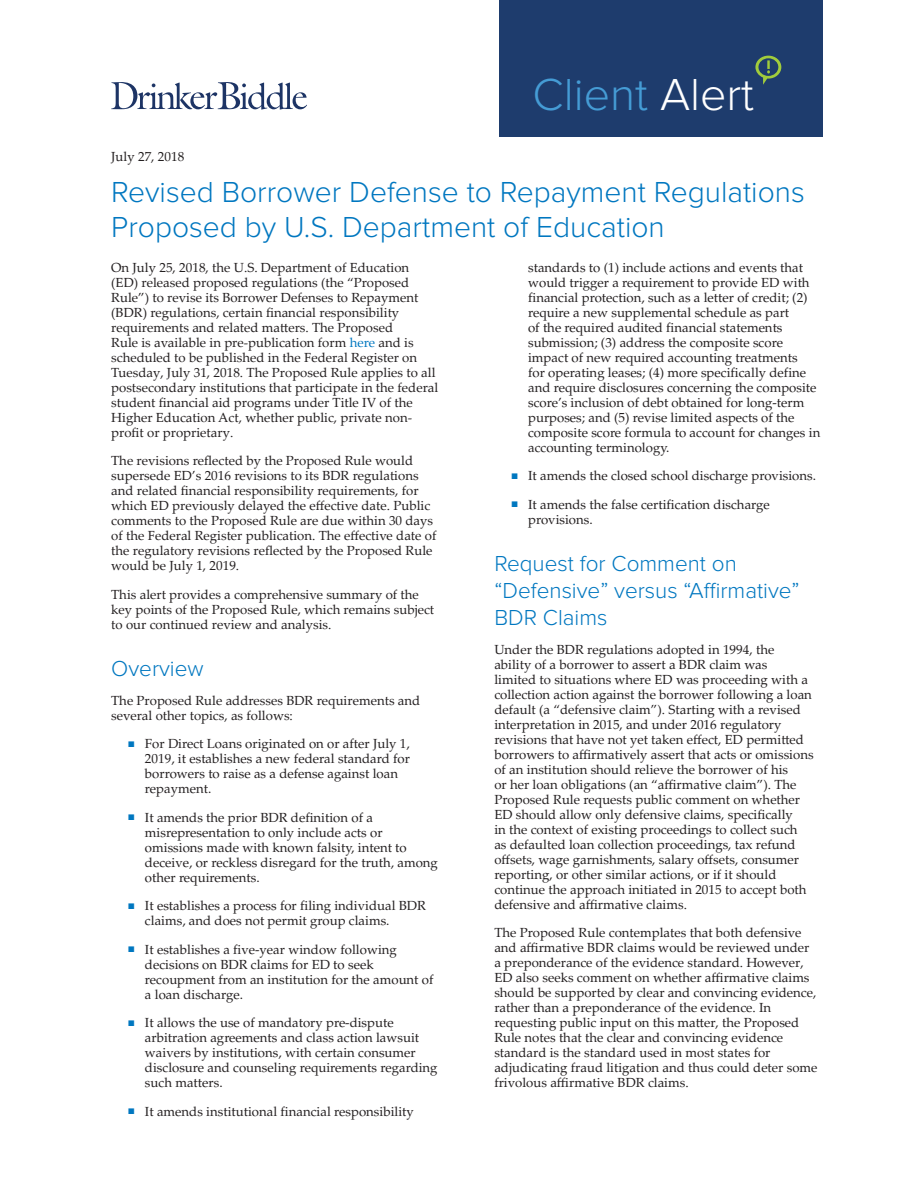
<style>
.page{position:relative;width:918px;height:1188px;background:#fff}
.page>*{position:absolute;margin:0;border:0;box-sizing:border-box;transform-origin:0 0}
.Lawyer_Office_and_or{font:300 46.5px "Proxima Nova";color:#459cd5}
.Title_-_Cover{font:300 30px/34.5px "Proxima Nova";color:#0077c0}
.Sub_Head{font:300 22.5px/27px "Proxima Nova";color:#0077c0}
.Body{font:13.2px/15px "Palatino Linotype";color:#231f20}
.t1{font:13.2px/15px "Palatino";color:#231f20}
.s1{color:#fff}
.s2{color:#0077c0}
.s3{font-family:"Proxima Nova";font-weight:300;font-size:9.75px;color:#0077c0}
</style>
<div class="page">
<svg style="left:111px;top:82px;width:196px;height:28px"></svg>
<div style="left:500px;top:0;width:324px;height:136px;background:#1e3c6d"></div>
<svg style="left:755px;top:56px;width:26px;height:29px"></svg>
<p class="Lawyer_Office_and_or" style="left:533px;top:67px;width:223px">Client <span class="s1">Alert</span></p>
<p class="Body" style="left:111px;top:148px;width:75px">July 27, 2018</p>
<p class="Title_-_Cover" style="left:111px;top:175px;width:695px">Revised Borrower Defense to Repayment Regulations<br>Proposed by U.S. Department of Education</p>
<p class="Body" style="left:111px;top:259px;width:329px">On July 25, 2018, the U.S. Department of Education (ED) released proposed regulations (the “Proposed Rule”) to revise its Borrower Defenses to Repayment (BDR) regulations, certain financial responsibility requirements and related matters. The Proposed<br>Rule is available in pre-publication form <span class="s2">here</span> and is scheduled to be published in the Federal Register on Tuesday, July 31, 2018. The Proposed Rule applies to all postsecondary institutions that participate in the federal student financial aid programs under Title IV of the Higher Education Act, whether public, private non&shy;profit or proprietary.</p>
<p class="Body" style="left:111px;top:453px;width:327px">The revisions reflected by the Proposed Rule would supersede ED’s 2016 revisions to its BDR regulations and related financial responsibility requirements, for which ED previously delayed the effective date. Public comments to the Proposed Rule are due within 30 days of the Federal Register publication. The effective date of the regulatory revisions reflected by the Proposed Rule would be July 1, 2019.</p>
<p class="Body" style="left:111px;top:586px;width:325px">This alert provides a comprehensive summary of the key points of the Proposed Rule, which remains subject to our continued review and analysis.</p>
<p class="Sub_Head" style="left:111px;top:655px;width:94px">Overview</p>
<p class="Body" style="left:111px;top:692px;width:311px">The Proposed Rule addresses BDR requirements and several other topics, as follows:</p>
<p class="t1" style="left:145px;top:736px;width:267px;text-indent:-17px"><span class="s3">■</span> For Direct Loans originated on or after July 1, 2019, it establishes a new federal standard for borrowers to raise as a defense against loan repayment.</p>
<p class="t1" style="left:145px;top:810px;width:294px;text-indent:-17px"><span class="s3">■</span> It amends the prior BDR definition of a misrepresentation to only include acts or omissions made with known falsity, intent to deceive, or reckless disregard for the truth, among other requirements.</p>
<p class="t1" style="left:145px;top:898px;width:283px;text-indent:-17px"><span class="s3">■</span> It establishes a process for filing individual BDR claims, and does not permit group claims.</p>
<p class="t1" style="left:145px;top:942px;width:290px;text-indent:-17px"><span class="s3">■</span> It establishes a five-year window following decisions on BDR claims for ED to seek recoupment from an institution for the amount of a loan discharge.</p>
<p class="t1" style="left:145px;top:1015px;width:294px;text-indent:-17px"><span class="s3">■</span> It allows the use of mandatory pre-dispute arbitration agreements and class action lawsuit waivers by institutions, with certain consumer disclosure and counseling requirements regarding such matters.</p>
<p class="t1" style="left:128px;top:1104px;width:287px"><span class="s3">■</span> It amends institutional financial responsibility</p>
<p class="t1" style="left:528px;top:260px;width:294px">standards to (1) include actions and events that would trigger a requirement to provide ED with financial protection, such as a letter of credit; (2) require a new supplemental schedule as part<br>of the required audited financial statements submission; (3) address the composite score impact of new required accounting treatments<br>for operating leases; (4) more specifically define and require disclosures concerning the composite score’s inclusion of debt obtained for long-term purposes; and (5) revise limited aspects of the composite score formula to account for changes in accounting terminology.</p>
<p class="t1" style="left:511px;top:469px;width:306px"><span class="s3">■</span> It amends the closed school discharge provisions.</p>
<p class="t1" style="left:528px;top:497px;width:243px;text-indent:-17px"><span class="s3">■</span> It amends the false certification discharge provisions.</p>
<p class="Sub_Head" style="left:494px;top:550px;width:307px">Request for Comment on “Defensive” versus “Affirmative”<br>BDR Claims</p>
<p class="Body" style="left:494px;top:641px;width:321px">Under the BDR regulations adopted in 1994, the ability of a borrower to assert a BDR claim was<br>limited to situations where ED was proceeding with a collection action against the borrower following a loan default (a “defensive claim”). Starting with a revised interpretation in 2015, and under 2016 regulatory revisions that have not yet taken effect, ED permitted borrowers to affirmatively assert that acts or omissions of an institution should relieve the borrower of his<br>or her loan obligations (an “affirmative claim”). The Proposed Rule requests public comment on whether ED should allow only defensive claims, specifically<br>in the context of existing proceedings to collect such<br>as defaulted loan collection proceedings, tax refund offsets, wage garnishments, salary offsets, consumer reporting, or other similar actions, or if it should continue the approach initiated in 2015 to accept both defensive and affirmative claims.</p>
<p class="Body" style="left:494px;top:925px;width:325px">The Proposed Rule contemplates that both defensive and affirmative BDR claims would be reviewed under a preponderance of the evidence standard. However, ED also seeks comment on whether affirmative claims should be supported by clear and convincing evidence, rather than a preponderance of the evidence. In requesting public input on this matter, the Proposed Rule notes that the clear and convincing evidence standard is the standard used in most states for adjudicating fraud litigation and thus could deter some frivolous affirmative BDR claims.</p>
</div>
